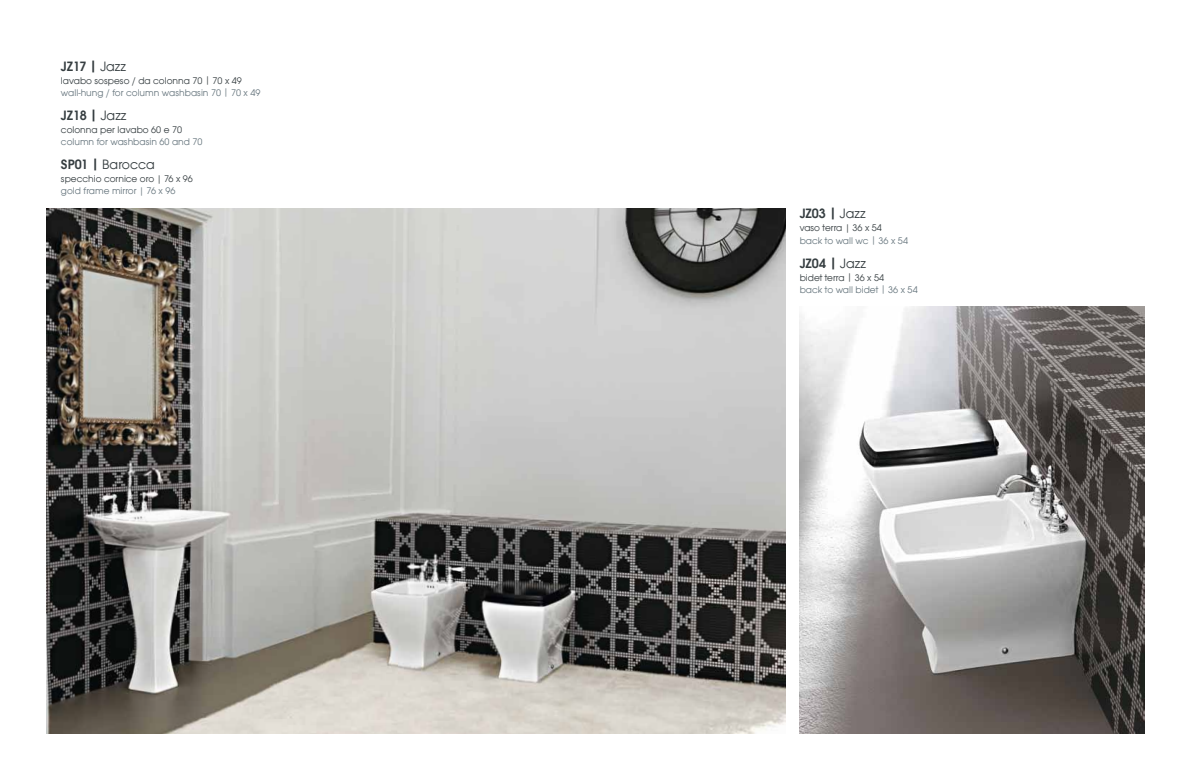
<style>
.page{position:relative;width:1191px;height:780px;background:#fff}
.page>*{position:absolute;margin:0;border:0;box-sizing:border-box;transform-origin:0 0}
.t1{font:600 14px "Avant Gar Got Itc TEE";color:#363e41}
.t2{font:14px "Avant Gar Got Itc TEE";color:#363e41}
.t3{font:10px "Avant Gar Got Itc TEE";color:#67767e}
.t4{font:10px "Avant Gar Got Itc TEE";color:#363e41}
.s1{font-weight:400}
.s2{font-weight:600}
</style>
<div class="page">
<img style="left:799px;top:307px;width:345px;height:426px">
<img style="left:47px;top:208px;width:738px;height:525px">
<h1 class="t1" style="left:61px;top:58px;width:67px">JZ17 | <span class="s1">Jazz</span></h1>
<p class="t4" style="left:61px;top:75px;width:182px">lavabo sospeso / da colonna 70 | 70 x 49</p>
<p class="t3" style="left:61px;top:87px;width:201px">wall-hung / for column washbasin 70 | 70 x 49</p>
<h1 class="t1" style="left:61px;top:107px;width:67px">JZ18 | <span class="s1">Jazz</span></h1>
<p class="t4" style="left:61px;top:124px;width:123px">colonna per lavabo 60 e 70</p>
<p class="t3" style="left:61px;top:136px;width:143px">column for washbasin 60 and 70</p>
<h1 class="t2" style="left:61px;top:157px;width:95px"><span class="s2">SP01 |</span> Barocca</h1>
<p class="t4" style="left:61px;top:173px;width:133px">specchio cornice oro | 76 x 96</p>
<p class="t3" style="left:61px;top:185px;width:116px">gold frame mirror | 76 x 96</p>
<h1 class="t1" style="left:799px;top:206px;width:68px">JZ03 | <span class="s1">Jazz</span></h1>
<p class="t4" style="left:799px;top:222px;width:84px">vaso terra | 36 x 54</p>
<p class="t3" style="left:799px;top:234px;width:110px">back to wall wc | 36 x 54</p>
<h1 class="t1" style="left:799px;top:255px;width:68px">JZ04 | <span class="s1">Jazz</span></h1>
<p class="t4" style="left:799px;top:271px;width:86px">bidet terra | 36 x 54</p>
<p class="t3" style="left:799px;top:283px;width:120px">back to wall bidet | 36 x 54</p>
</div>
